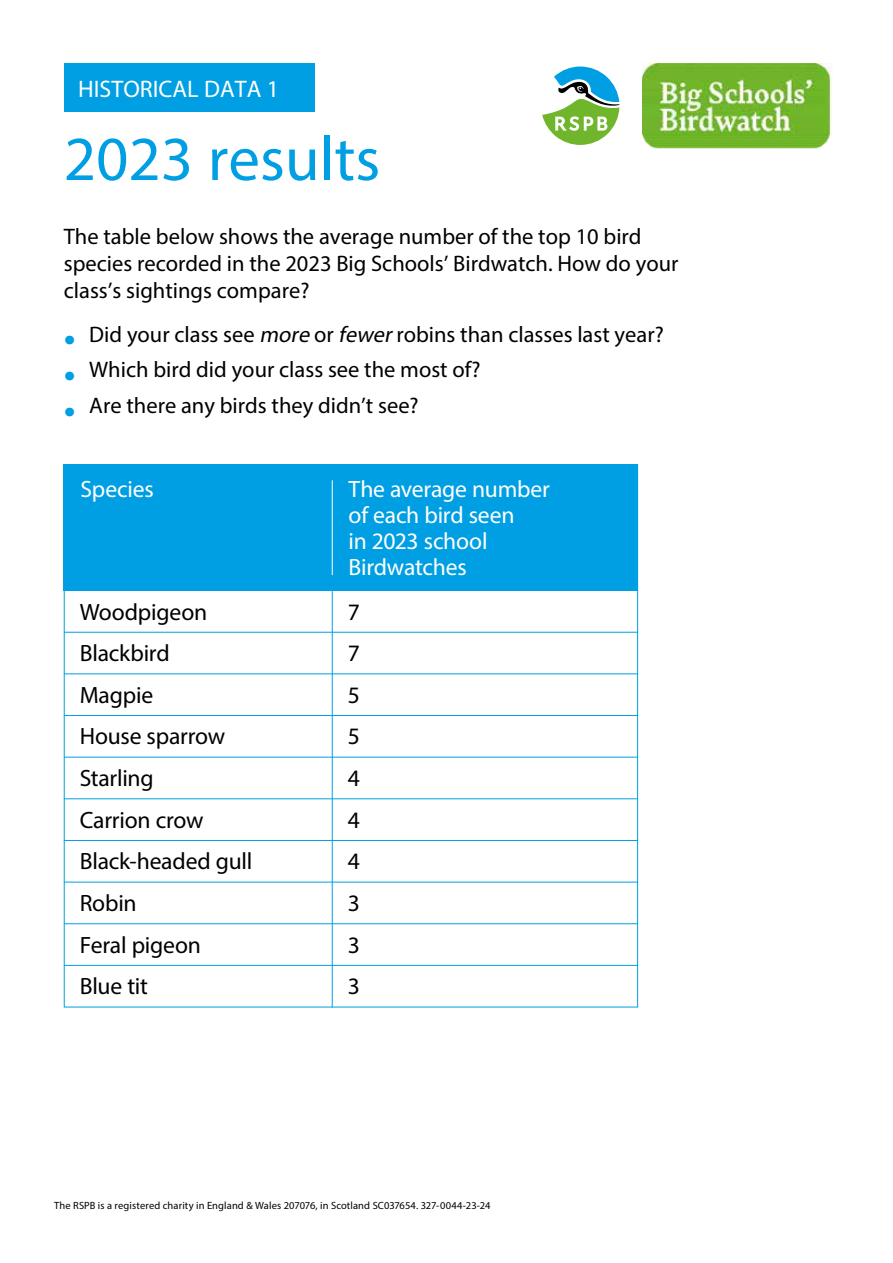
<style>
.page{position:relative;width:893px;height:1263px;background:#fff}
.page>*{position:absolute;margin:0;border:0;box-sizing:border-box;transform-origin:0 0}
.t1{font:63px "Myriad Pro";color:#009fe3}
.t2{font:24px "Myriad Pro";color:#fff}
.t3{font:23.7px "Myriad Pro";letter-spacing:-.01em;color:#000}
.t4{font:23.7px/26px "Myriad Pro";letter-spacing:-.01em;color:#fff}
.t5{font:22.5px/27px "Myriad Pro";color:#000}
.t6{font:10.5px "Myriad Pro";letter-spacing:.01em;color:#000}
.s1{font-size:42px;color:#009fe3}
.s2{font-style:italic}
</style>
<div class="page">
<div style="left:64px;top:64px;width:251px;height:48px;background:#009fe3"></div>
<div style="left:64px;top:464px;width:574px;height:127px;background:#009fe3"></div>
<hr style="left:332px;top:480px;width:1px;height:95px;background:#fff">
<hr style="left:332px;top:591px;width:1px;height:416px;background:#009fe3">
<hr style="left:64px;top:632px;width:574px;height:1px;background:#009fe3">
<hr style="left:64px;top:673px;width:574px;height:1px;background:#009fe3">
<hr style="left:64px;top:715px;width:574px;height:1px;background:#009fe3">
<hr style="left:64px;top:757px;width:574px;height:1px;background:#009fe3">
<hr style="left:64px;top:798px;width:574px;height:1px;background:#009fe3">
<hr style="left:64px;top:840px;width:574px;height:1px;background:#009fe3">
<hr style="left:64px;top:882px;width:574px;height:1px;background:#009fe3">
<hr style="left:64px;top:923px;width:574px;height:1px;background:#009fe3">
<hr style="left:64px;top:965px;width:574px;height:1px;background:#009fe3">
<img style="left:643px;top:64px;width:189px;height:85px">
<svg style="left:542px;top:67px;width:78px;height:78px"></svg>
<p class="t2" style="left:78px;top:74px;width:203px">HISTORICAL DATA 1</p>
<h1 class="t1" style="left:64px;top:120px;width:318px">2023 results</h1>
<p class="t5" style="left:64px;top:222px;width:616px">The table below shows the average number of the top 10 bird species recorded in the 2023 Big Schools’ Birdwatch. How do your class’s sightings compare?</p>
<p class="t5" style="left:64px;top:320px;width:602px"><span class="s1">•</span> Did your class see <span class="s2">more</span> or <span class="s2">fewer</span>robins than classes last year?</p>
<p class="t5" style="left:64px;top:356px;width:418px"><span class="s1">•</span> Which bird did your class see the most of?</p>
<p class="t5" style="left:64px;top:391px;width:356px"><span class="s1">•</span> Are there any birds they didn’t see?</p>
<p class="t4" style="left:81px;top:476px;width:75px">Species</p>
<p class="t4" style="left:349px;top:476px;width:203px">The average number of each bird seen<br>in 2023 school<br>Birdwatches</p>
<p class="t3" style="left:80px;top:597px;width:129px">Woodpigeon</p>
<p class="t3" style="left:348px;top:597px;width:14px">7</p>
<p class="t3" style="left:80px;top:639px;width:91px">Blackbird</p>
<p class="t3" style="left:348px;top:639px;width:14px">7</p>
<p class="t3" style="left:80px;top:680px;width:75px">Magpie</p>
<p class="t3" style="left:348px;top:680px;width:14px">5</p>
<p class="t3" style="left:80px;top:722px;width:147px">House sparrow</p>
<p class="t3" style="left:348px;top:722px;width:14px">5</p>
<p class="t3" style="left:80px;top:763px;width:76px">Starling</p>
<p class="t3" style="left:348px;top:763px;width:14px">4</p>
<p class="t3" style="left:80px;top:805px;width:125px">Carrion crow</p>
<p class="t3" style="left:348px;top:805px;width:14px">4</p>
<p class="t3" style="left:80px;top:847px;width:174px">Black-headed gull</p>
<p class="t3" style="left:348px;top:847px;width:14px">4</p>
<p class="t3" style="left:80px;top:888px;width:58px">Robin</p>
<p class="t3" style="left:348px;top:888px;width:14px">3</p>
<p class="t3" style="left:80px;top:930px;width:123px">Feral pigeon</p>
<p class="t3" style="left:348px;top:930px;width:14px">3</p>
<p class="t3" style="left:80px;top:972px;width:70px">Blue tit</p>
<p class="t3" style="left:348px;top:972px;width:14px">3</p>
<p class="t6" style="left:54px;top:1199px;width:438px">The RSPB is a registered charity in England &amp; Wales 207076, in Scotland SC037654. 327-0044-23-24</p>
</div>
